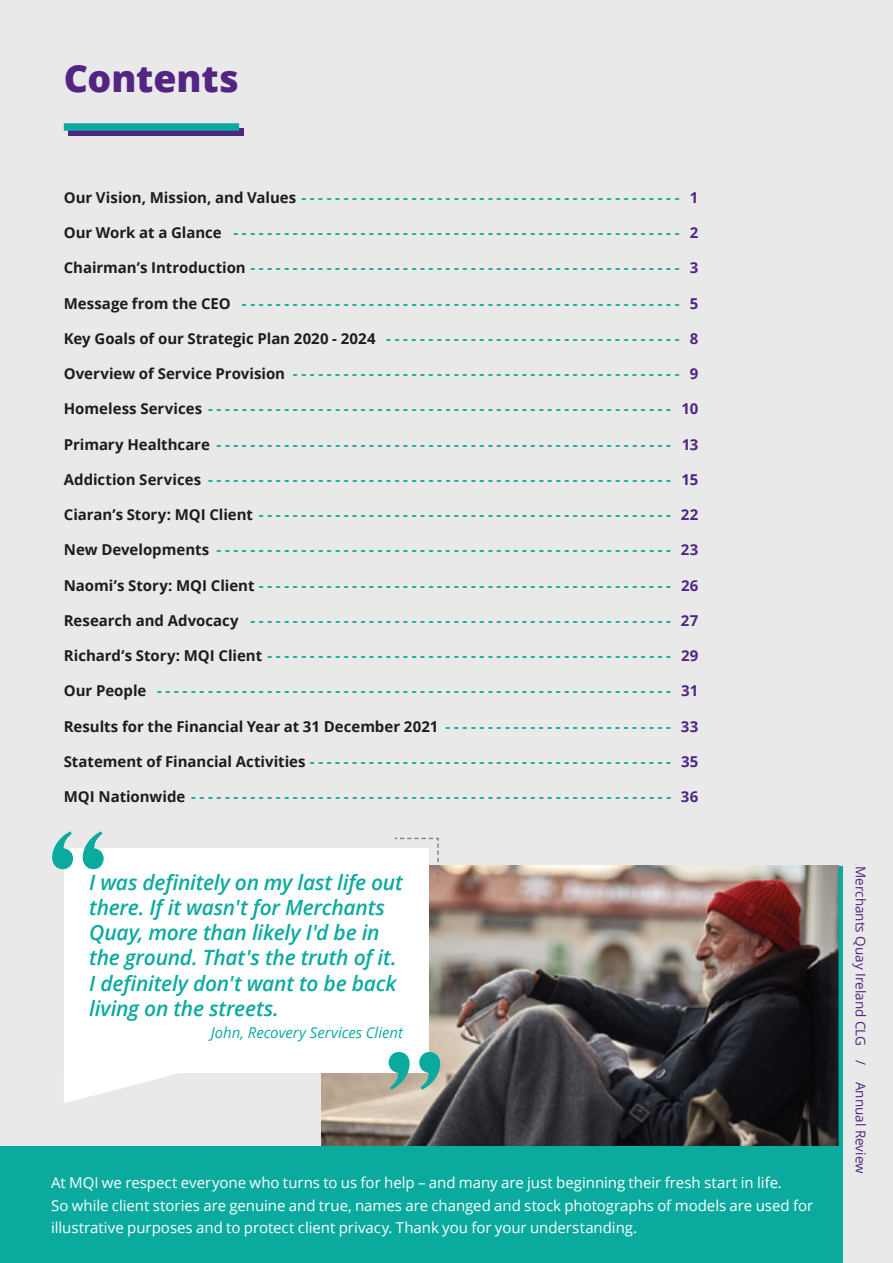
<style>
.page{position:relative;width:893px;height:1263px;background:#e9e9e9}
.page>*{position:absolute;margin:0;border:0;box-sizing:border-box;transform-origin:0 0}
.t1{font:800 37.5px "Open Sans";letter-spacing:-.005em;color:#522583}
.t2{font:italic 600 21px/25.2px "Open Sans";letter-spacing:-.01em;color:#0baa9f}
.t3{font:700 15px "Open Sans";color:#0baa9f}
.t4{font:15px/22.5px "Open Sans";color:#fff}
.t5{font:700 15px "Open Sans";color:#1d1d1b}
.t6{font:700 15px "Open Sans";letter-spacing:.015em;color:#522583}
.t7{font:italic 15px "Open Sans";letter-spacing:-.005em;color:#0baa9f}
.t8{font:13.5px "Open Sans";color:#522583}
.s1{color:#1d1d1b}
.s2{color:#0baa9f}
</style>
<div class="page">
<img style="left:322px;top:866px;width:516px;height:281px">
<div style="left:0;top:1147px;width:840px;height:116px;background:#0baa9f"></div>
<svg style="left:395px;top:837px;width:45px;height:46px"></svg>
<div style="left:64px;top:848px;width:364px;height:224px;background:#fff"></div>
<svg style="left:64px;top:1072px;width:122px;height:31px"></svg>
<svg style="left:389px;top:1052px;width:51px;height:38px;background:#74bbb0"></svg>
<svg style="left:52px;top:831px;width:52px;height:38px"></svg>
<div style="left:68px;top:128px;width:175px;height:7px;background:#522583"></div>
<div style="left:64px;top:123px;width:175px;height:8px;background:#0baa9f"></div>
<div style="left:838px;top:866px;width:5px;height:397px;background:#0baa9f"></div>
<h1 class="t1" style="left:64px;top:50px;width:177px">Contents</h1>
<p class="t3" style="left:64px;top:187px;width:242px"><span class="s1">Our Vision, Mission, and Values</span> ----------------------------------------------</p>
<p class="t6" style="left:690px;top:187px;width:10px">1</p>
<p class="t3" style="left:64px;top:222px;width:172px"><span class="s1">Our Work at a Glance</span> ------------------------------------------------------</p>
<p class="t6" style="left:690px;top:222px;width:10px">2</p>
<p class="t3" style="left:64px;top:257px;width:191px"><span class="s1">Chairman’s Introduction</span> ----------------------------------------------------</p>
<p class="t6" style="left:690px;top:257px;width:10px">3</p>
<p class="t3" style="left:64px;top:293px;width:180px"><span class="s1">Message from the CEO</span> -----------------------------------------------------</p>
<p class="t6" style="left:690px;top:293px;width:10px">5</p>
<p class="t3" style="left:64px;top:328px;width:324px"><span class="s1">Key Goals of our Strategic Plan 2020 - 2024</span> ------------------------------------</p>
<p class="t6" style="left:690px;top:328px;width:10px">8</p>
<p class="t3" style="left:64px;top:363px;width:231px"><span class="s1">Overview of Service Provision</span> -----------------------------------------------</p>
<p class="t6" style="left:690px;top:363px;width:10px">9</p>
<p class="t3" style="left:64px;top:398px;width:148px"><span class="s1">Homeless Services</span> --------------------------------------------------------</p>
<p class="t6" style="left:681px;top:398px;width:18px">10</p>
<p class="t3" style="left:64px;top:434px;width:155px"><span class="s1">Primary Healthcare</span> -------------------------------------------------------</p>
<p class="t6" style="left:682px;top:434px;width:18px">13</p>
<p class="t3" style="left:64px;top:469px;width:147px"><span class="s1">Addiction Services</span> --------------------------------------------------------</p>
<p class="t6" style="left:682px;top:469px;width:18px">15</p>
<p class="t3" style="left:64px;top:504px;width:199px"><span class="s1">Ciaran’s Story: MQI Client</span> --------------------------------------------------</p>
<p class="t6" style="left:681px;top:504px;width:19px">22</p>
<p class="t3" style="left:64px;top:539px;width:155px"><span class="s1">New Developments</span> -------------------------------------------------------</p>
<p class="t6" style="left:681px;top:539px;width:19px">23</p>
<p class="t3" style="left:64px;top:575px;width:200px"><span class="s1">Naomi’s Story: MQI Client</span> --------------------------------------------------</p>
<p class="t6" style="left:681px;top:575px;width:19px">26</p>
<p class="t3" style="left:64px;top:610px;width:189px"><span class="s1">Research and Advocacy</span> ---------------------------------------------------</p>
<p class="t6" style="left:681px;top:610px;width:19px">27</p>
<p class="t3" style="left:64px;top:645px;width:208px"><span class="s1">Richard’s Story: MQI Client</span> -------------------------------------------------</p>
<p class="t6" style="left:681px;top:645px;width:19px">29</p>
<p class="t3" style="left:64px;top:680px;width:95px"><span class="s1">Our People</span> --------------------------------------------------------------</p>
<p class="t6" style="left:681px;top:680px;width:19px">31</p>
<p class="t5" style="left:64px;top:716px;width:384px">Results for the Financial Year at 31 December 2021 <span class="s2">----------------------------</span></p>
<p class="t6" style="left:681px;top:716px;width:19px">33</p>
<p class="t3" style="left:64px;top:751px;width:251px"><span class="s1">Statement of Financial Activities</span> --------------------------------------------</p>
<p class="t6" style="left:681px;top:751px;width:19px">35</p>
<p class="t3" style="left:64px;top:786px;width:131px"><span class="s1">MQI Nationwide</span> ----------------------------------------------------------</p>
<p class="t6" style="left:681px;top:786px;width:19px">36</p>
<h2 class="t2" style="left:89px;top:869px;width:315px">I was definitely on my last life out there. If it wasn't for Merchants<br>Quay, more than likely I'd be in the ground. That's the truth of it.<br>I definitely don't want to be back living on the streets.</h2>
<p class="t7" style="left:211px;top:1023px;width:193px">John, Recovery Services Client</p>
<p class="t4" style="left:51px;top:1171px;width:764px">At MQI we respect everyone who turns to us for help – and many are just beginning their fresh start in life.<br>So while client stories are genuine and true, names are changed and stock photographs of models are used for illustrative purposes and to protect client privacy. Thank you for your understanding.</p>
<p class="t8" style="left:870px;top:866px;width:200px;rotate:90deg">Merchants Quay Ireland CLG /</p>
<p class="t8" style="left:870px;top:1082px;width:94px;rotate:90deg">Annual Review</p>
</div>
